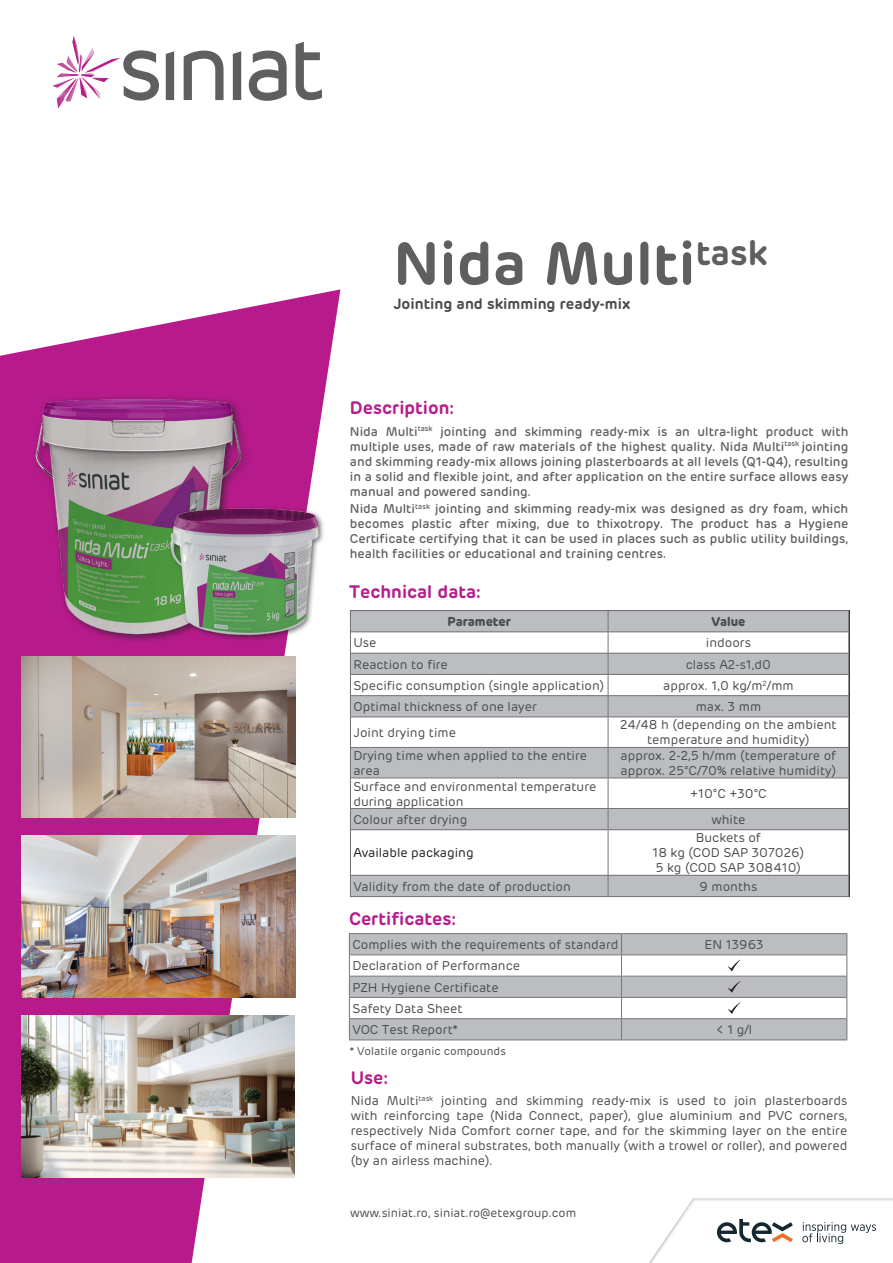
<style>
.page{position:relative;width:893px;height:1263px;background:#fff}
.page>*{position:absolute;margin:0;border:0;box-sizing:border-box;transform-origin:0 0}
.t1{font:600 60px "Rubrik";color:#5f5f62}
.t2{font:600 18px "Rubrik";color:#b41e8d}
.t3{font:600 15px "Rubrik";color:#4b4c4d}
.t4{font:12.75px/15px "Rubrik";color:#4b4c4d}
.t5{font:500 12.75px/15px "Rubrik";color:#5f5f62;text-align:justify}
.t6{font:12.75px "Rubrik";color:#231f20}
.t7{font:700 12.75px "Rubrik";color:#4b4c4d}
.t8{font:12px "Rubrik";color:#4b4c4d}
.t9{font:11.25px "Rubrik";color:#4b4c4d}
</style>
<div class="page">
<svg style="left:0;top:289px;width:340px;height:974px;fill:#b61a8b"></svg>
<svg style="left:649px;top:1198px;width:244px;height:65px"></svg>
<svg style="left:249px;top:51px;width:38px;height:50px"></svg>
<svg style="left:166px;top:51px;width:8px;height:49px"></svg>
<svg style="left:184px;top:51px;width:40px;height:49px"></svg>
<svg style="left:233px;top:51px;width:8px;height:49px"></svg>
<svg style="left:296px;top:42px;width:26px;height:58px"></svg>
<svg style="left:52px;top:36px;width:107px;height:73px"></svg>
<div style="left:351px;top:611px;width:497px;height:285px;background:#bcbdc0"></div>
<svg style="left:351px;top:632px;width:497px;height:243px"></svg>
<hr style="left:350px;top:610px;width:258px;height:1px;background:#757679">
<hr style="left:608px;top:610px;width:241px;height:1px;background:#757679">
<hr style="left:350px;top:748px;width:1px;height:30px;background:#757679">
<hr style="left:608px;top:748px;width:1px;height:30px;background:#757679">
<hr style="left:848px;top:748px;width:1px;height:30px;background:#757679">
<svg style="left:350px;top:809px;width:1px;height:20px"></svg>
<svg style="left:608px;top:809px;width:1px;height:20px"></svg>
<svg style="left:848px;top:809px;width:1px;height:20px"></svg>
<hr style="left:350px;top:778px;width:258px;height:1px;background:#757679">
<hr style="left:350px;top:778px;width:1px;height:30px;background:#757679">
<hr style="left:350px;top:808px;width:258px;height:1px;background:#757679">
<hr style="left:608px;top:778px;width:241px;height:1px;background:#757679">
<hr style="left:608px;top:778px;width:1px;height:30px;background:#757679">
<hr style="left:848px;top:778px;width:1px;height:30px;background:#757679">
<hr style="left:608px;top:808px;width:241px;height:1px;background:#757679">
<hr style="left:350px;top:716px;width:258px;height:1px;background:#757679">
<hr style="left:350px;top:717px;width:1px;height:30px;background:#757679">
<hr style="left:350px;top:747px;width:258px;height:1px;background:#757679">
<hr style="left:608px;top:716px;width:241px;height:1px;background:#757679">
<hr style="left:608px;top:717px;width:1px;height:30px;background:#757679">
<hr style="left:848px;top:717px;width:1px;height:30px;background:#757679">
<hr style="left:608px;top:747px;width:241px;height:1px;background:#757679">
<hr style="left:350px;top:674px;width:258px;height:1px;background:#757679">
<hr style="left:350px;top:695px;width:258px;height:1px;background:#757679">
<hr style="left:608px;top:674px;width:241px;height:1px;background:#757679">
<hr style="left:608px;top:695px;width:241px;height:1px;background:#757679">
<hr style="left:350px;top:631px;width:258px;height:1px;background:#757679">
<svg style="left:350px;top:611px;width:1px;height:105px"></svg>
<hr style="left:350px;top:653px;width:258px;height:1px;background:#757679">
<hr style="left:608px;top:631px;width:241px;height:1px;background:#757679">
<svg style="left:608px;top:611px;width:1px;height:105px"></svg>
<svg style="left:848px;top:611px;width:1px;height:105px"></svg>
<hr style="left:608px;top:653px;width:241px;height:1px;background:#757679">
<hr style="left:350px;top:829px;width:258px;height:1px;background:#757679">
<hr style="left:350px;top:830px;width:1px;height:45px;background:#757679">
<hr style="left:608px;top:829px;width:241px;height:1px;background:#757679">
<hr style="left:608px;top:830px;width:1px;height:45px;background:#757679">
<hr style="left:848px;top:830px;width:1px;height:45px;background:#757679">
<hr style="left:350px;top:875px;width:258px;height:1px;background:#757679">
<svg style="left:350px;top:876px;width:1px;height:20px"></svg>
<hr style="left:350px;top:896px;width:258px;height:1px;background:#757679">
<hr style="left:608px;top:875px;width:241px;height:1px;background:#757679">
<svg style="left:608px;top:876px;width:1px;height:20px"></svg>
<svg style="left:848px;top:876px;width:1px;height:20px"></svg>
<hr style="left:608px;top:896px;width:241px;height:1px;background:#757679">
<img style="left:22px;top:656px;width:273px;height:161px">
<img style="left:22px;top:836px;width:273px;height:161px">
<img style="left:21px;top:1016px;width:274px;height:161px">
<img style="left:0;top:369px;width:285px;height:294px">
<img style="left:141px;top:494px;width:199px;height:155px">
<hr style="left:349px;top:933px;width:272px;height:1px;background:#757679">
<hr style="left:621px;top:933px;width:226px;height:1px;background:#757679">
<hr style="left:349px;top:1039px;width:272px;height:1px;background:#757679">
<hr style="left:621px;top:1039px;width:226px;height:1px;background:#757679">
<svg style="left:349px;top:934px;width:498px;height:105px"></svg>
<h1 class="t1" style="left:393px;top:225px;width:376px">Nida Multi<sup>task</sup></h1>
<p class="t3" style="left:393px;top:294px;width:239px">Jointing and skimming ready-mix</p>
<h2 class="t2" style="left:350px;top:396px;width:106px">Description:</h2>
<p class="t5" style="left:350px;top:424px;width:500px">Nida Multi<sup>task</sup> jointing and skimming ready-mix is an ultra-light product with multiple uses, made of raw materials of the highest quality. Nida Multi<sup>task</sup> jointing and skimming ready-mix allows joining plasterboards at all levels (Q1-Q4), resulting in a solid and flexible joint, and after application on the entire surface allows easy manual and powered sanding.</p>
<p class="t5" style="left:350px;top:501px;width:500px">Nida Multi<sup>task</sup> jointing and skimming ready-mix was designed as dry foam, which becomes plastic after mixing, due to thixotropy. The product has a Hygiene Certificate certifying that it can be used in places such as public utility buildings, health facilities or educational and training centres.</p>
<h2 class="t2" style="left:349px;top:580px;width:133px">Technical data:</h2>
<p class="t7" style="left:448px;top:613px;width:65px">Parameter</p>
<p class="t7" style="left:711px;top:613px;width:36px">Value</p>
<p class="t4" style="left:353px;top:635px;width:25px">Use</p>
<p class="t4" style="left:706px;top:635px;width:47px">indoors</p>
<p class="t4" style="left:353px;top:656px;width:96px">Reaction to fire</p>
<p class="t4" style="left:686px;top:656px;width:87px">class A2-s1,d0</p>
<p class="t4" style="left:353px;top:678px;width:252px">Specific consumption (single application)</p>
<p class="t4" style="left:663px;top:678px;width:132px">approx. 1,0 kg/m<sup>2</sup>/mm</p>
<p class="t4" style="left:353px;top:699px;width:185px">Optimal thickness of one layer</p>
<p class="t4" style="left:696px;top:699px;width:67px">max. 3 mm</p>
<p class="t4" style="left:353px;top:725px;width:104px">Joint drying time</p>
<p class="t4" style="left:620px;top:717px;width:218px;text-align:center">24/48 h (depending on the ambient temperature and humidity)</p>
<p class="t4" style="left:353px;top:748px;width:235px">Drying time when applied to the entire area</p>
<p class="t4" style="left:621px;top:748px;width:217px">approx. 2-2,5 h/mm (temperature of approx. 25°C/70% relative humidity)</p>
<p class="t4" style="left:353px;top:778px;width:245px">Surface and environmental temperature during application</p>
<p class="t4" style="left:690px;top:786px;width:78px">+10°C +30°C</p>
<p class="t4" style="left:353px;top:812px;width:115px">Colour after drying</p>
<p class="t4" style="left:711px;top:812px;width:36px">white</p>
<p class="t6" style="left:353px;top:845px;width:122px">Available packaging</p>
<p class="t4" style="left:653px;top:830px;width:153px;text-align:center">Buckets of<br>18 kg (COD SAP 307026)<br>5 kg (COD SAP 308410)</p>
<p class="t4" style="left:353px;top:879px;width:219px">Validity from the date of production</p>
<p class="t4" style="left:700px;top:879px;width:59px">9 months</p>
<h2 class="t2" style="left:349px;top:907px;width:109px">Certificates:</h2>
<p class="t4" style="left:352px;top:937px;width:268px">Complies with the requirements of standard</p>
<p class="t4" style="left:705px;top:937px;width:61px">EN 13963</p>
<p class="t4" style="left:352px;top:955px;width:169px;line-height:21.3px">Declaration of Performance<br>PZH Hygiene Certificate<br>Safety Data Sheet<br>VOC Test Report*</p>
<p class="t4" style="left:716px;top:1022px;width:38px">&lt; 1 g/l</p>
<p class="t9" style="left:350px;top:1044px;width:158px">* Volatile organic compounds</p>
<h2 class="t2" style="left:351px;top:1066px;width:39px">Use:</h2>
<p class="t4" style="left:351px;top:1093px;width:498px;text-align:justify">Nida Multi<sup>task</sup> jointing and skimming ready-mix is used to join plasterboards with reinforcing tape (Nida Connect, paper), glue aluminium and PVC corners, respectively Nida Comfort corner tape, and for the skimming layer on the entire surface of mineral substrates, both manually (with a trowel or roller), and powered (by an airless machine).</p>
<p class="t8" style="left:350px;top:1205px;width:228px">www.siniat.ro, siniat.ro@etexgroup.com</p>
</div>
